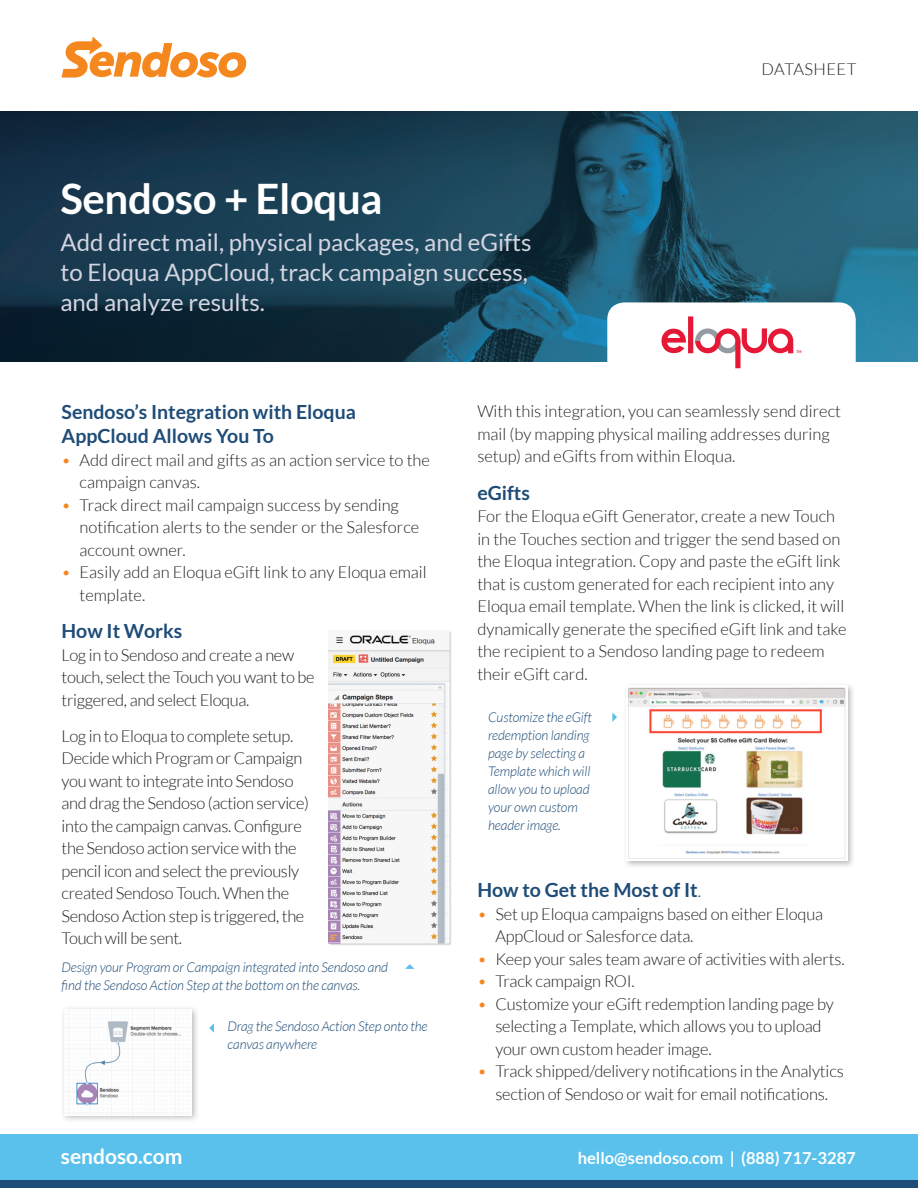
<style>
.page{position:relative;width:918px;height:1188px;background:#fff}
.page>*{position:absolute;margin:0;border:0;box-sizing:border-box;transform-origin:0 0}
.t1{font:700 42px "Lato";letter-spacing:-.01em;color:#fff}
.Subhead{font:24px/30px "Lato";color:#d4d5e1}
.body_text{font:700 21px "Lato";color:#fff}
.Subheaders_1{font:700 19.5px/24px "Lato";color:#1e4c77}
.body_text-2{font:300 16.5px/22.5px "Lato";letter-spacing:-.01em;color:#231f20}
.body_text-3{font:700 16.5px "Lato";color:#fff}
.body_text-4{font:300 16.5px "Lato";letter-spacing:.025em;color:#231f20}
.t2{font:italic 300 13.5px/18px "Lato";letter-spacing:-.01em;color:#1e4c77}
.s1{color:#f5871f}
.s2{font-weight:300;font-size:16.5px;color:#231f20}
</style>
<div class="page">
<div style="left:0;top:1135px;width:918px;height:53px;background:#59c1ec"></div>
<img style="left:0;top:111px;width:918px;height:251px">
<svg style="left:62px;top:37px;width:184px;height:41px"></svg>
<div style="left:329px;top:631px;width:123px;height:315px;background:#dddcdc"></div>
<img style="left:329px;top:631px;width:121px;height:313px">
<svg style="left:209px;top:1023px;width:5px;height:10px"></svg>
<svg style="left:612px;top:712px;width:5px;height:10px"></svg>
<svg style="left:405px;top:964px;width:9px;height:5px"></svg>
<div style="left:0;top:1181px;width:918px;height:7px;background:#1e4c77"></div>
<svg style="left:607px;top:302px;width:249px;height:66px"></svg>
<div style="left:61px;top:1006px;width:139px;height:117px;background:#231f20;opacity:.3"></div>
<img style="left:65px;top:1010px;width:127px;height:105px">
<div style="left:624px;top:682px;width:232px;height:187px;background:#231f20;opacity:.3"></div>
<img style="left:626px;top:685px;width:222px;height:176px">
<p class="t1" style="left:60px;top:175px;width:324px">Sendoso + Eloqua</p>
<p class="Subhead" style="left:60px;top:227px;width:473px">Add direct mail, physical packages, and eGifts to Eloqua AppCloud, track campaign success, and analyze results.</p>
<p class="body_text-4" style="left:762px;top:60px;width:96px">DATASHEET</p>
<p class="Subheaders_1" style="left:62px;top:400px;width:296px">Sendoso’s Integration with Eloqua<br>AppCloud Allows You To</p>
<p class="body_text-2" style="left:80px;top:449px;width:352px;text-indent:-18px"><span class="s1">•</span> Add direct mail and gifts as an action service to the campaign canvas.</p>
<p class="body_text-2" style="left:80px;top:494px;width:341px;text-indent:-18px"><span class="s1">•</span> Track direct mail campaign success by sending notification alerts to the sender or the Salesforce account owner.</p>
<p class="body_text-2" style="left:80px;top:561px;width:349px;text-indent:-18px"><span class="s1">•</span> Easily add an Eloqua eGift link to any Eloqua email template.</p>
<p class="Subheaders_1" style="left:62px;top:619px;width:122px">How It Works</p>
<p class="body_text-2" style="left:62px;top:644px;width:255px">Log in to Sendoso and create a new touch, select the Touch you want to be triggered, and select Eloqua.</p>
<p class="body_text-2" style="left:62px;top:725px;width:249px">Log in to Eloqua to complete setup.<br>Decide which Program or Campaign you want to integrate into Sendoso and drag the Sendoso (action service) into the campaign canvas. Configure the Sendoso action service with the pencil icon and select the previously created Sendoso Touch. When the Sendoso Action step is triggered, the Touch will be sent.</p>
<p class="t2" style="left:62px;top:958px;width:328px">Design your Program or Campaign integrated into Sendoso and find the Sendoso Action Step at the bottom on the canvas.</p>
<p class="body_text" style="left:61px;top:1144px;width:123px">sendoso.com</p>
<p class="t2" style="left:228px;top:1018px;width:202px">Drag the Sendoso Action Step onto the canvas anywhere</p>
<p class="body_text-2" style="left:477px;top:400px;width:365px">With this integration, you can seamlessly send direct mail (by mapping physical mailing addresses during setup) and eGifts from within Eloqua.</p>
<p class="Subheaders_1" style="left:477px;top:480px;width:54px">eGifts</p>
<p class="body_text-2" style="left:477px;top:505px;width:371px">For the Eloqua eGift Generator, create a new Touch in the Touches section and trigger the send based on the Eloqua integration. Copy and paste the eGift link that is custom generated for each recipient into any Eloqua email template. When the link is clicked, it will dynamically generate the specified eGift link and take the recipient to a Sendoso landing page to redeem their eGift card.</p>
<p class="t2" style="left:488px;top:708px;width:105px">Customize the eGift redemption landing page by selecting a<br>Template which will allow you to upload your own custom header image.</p>
<p class="Subheaders_1" style="left:477px;top:878px;width:225px">How to Get the Most of It<span class="s2">.</span></p>
<p class="body_text-2" style="left:495px;top:902px;width:329px;text-indent:-18px"><span class="s1">•</span> Set up Eloqua campaigns based on either Eloqua<br>AppCloud or Salesforce data.</p>
<p class="body_text-2" style="left:477px;top:947px;width:369px"><span class="s1">•</span> Keep your sales team aware of activities with alerts.</p>
<p class="body_text-2" style="left:477px;top:970px;width:159px"><span class="s1">•</span> Track campaign ROI.</p>
<p class="body_text-2" style="left:495px;top:992px;width:340px;text-indent:-18px"><span class="s1">•</span> Customize your eGift redemption landing page by selecting a Template, which allows you to upload your own custom header image.</p>
<p class="body_text-2" style="left:477px;top:1060px;width:368px;text-align:center"><span class="s1">•</span> Track shipped/delivery notifications in the Analytics section of Sendoso or wait for email notifications.</p>
<p class="body_text-3" style="left:578px;top:1149px;width:280px">hello@sendoso.com | (888) 717-3287</p>
</div>
